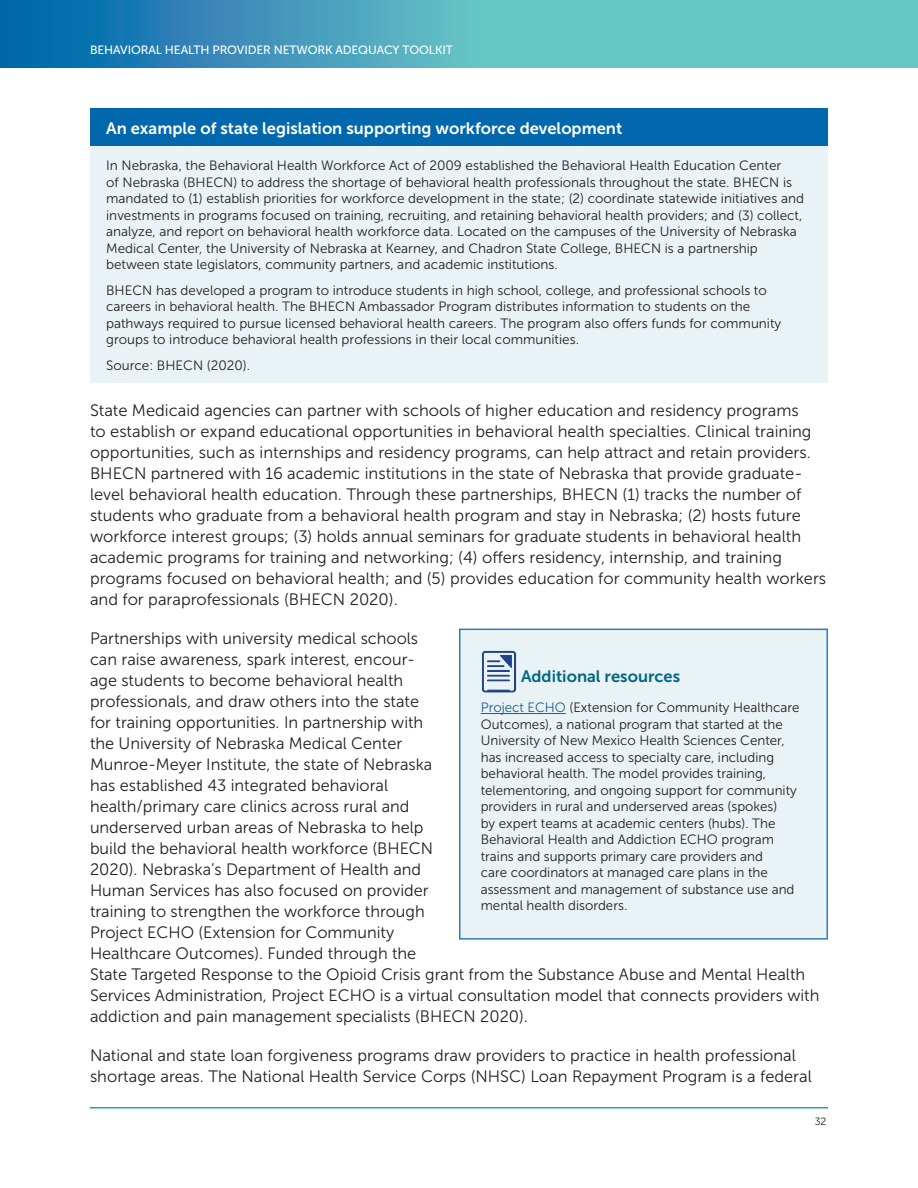
<style>
.page{position:relative;width:918px;height:1188px;background:#fff}
.page>*{position:absolute;margin:0;border:0;box-sizing:border-box;transform-origin:0 0}
.t1{font:16.5px/21px "Museo Sans 300";color:#231f20}
.t2{font:16.5px "Museo Sans 700";color:#fff}
.t3{font:16.5px "Museo Sans 700";color:#006882}
.t4{font:13.5px/16.5px "Museo Sans 300";color:#231f20}
.t5{font:12px "Museo Sans 500";letter-spacing:-.01em;color:#fff}
.t6{font:10.5px "Museo Sans 300";color:#231f20}
.s1{color:#175d9e}
</style>
<div class="page">
<svg style="left:0;top:0;width:918px;height:68px;background:#4caabe"></svg>
<hr style="left:90px;top:1107px;width:738px;height:1px;background:#22a0af">
<div style="left:90px;top:108px;width:738px;height:39px;background:#0168ae"></div>
<div style="left:90px;top:147px;width:738px;height:236px;background:#e9f2f4"></div>
<div style="left:460px;top:629px;width:367px;height:310px;background:#e9f2f4"></div>
<hr style="left:481px;top:713px;width:85px;height:1px;background:#175d9e">
<img style="left:482px;top:650px;width:35px;height:43px">
<div style="left:459px;top:629px;width:369px;height:311px;border:2px solid #2f7eb9"></div>
<p class="t5" style="left:90px;top:44px;width:364px">BEHAVIORAL HEALTH PROVIDER NETWORK ADEQUACY TOOLKIT</p>
<p class="t2" style="left:106px;top:119px;width:518px">An example of state legislation supporting workforce development</p>
<p class="t4" style="left:106px;top:157px;width:699px">In Nebraska, the Behavioral Health Workforce Act of 2009 established the Behavioral Health Education Center<br>of Nebraska (BHECN) to address the shortage of behavioral health professionals throughout the state. BHECN is mandated to (1) establish priorities for workforce development in the state; (2) coordinate statewide initiatives and investments in programs focused on training, recruiting, and retaining behavioral health providers; and (3) collect, analyze, and report on behavioral health workforce data. Located on the campuses of the University of Nebraska Medical Center, the University of Nebraska at Kearney, and Chadron State College, BHECN is a partnership between state legislators, community partners, and academic institutions.</p>
<p class="t4" style="left:106px;top:282px;width:677px">BHECN has developed a program to introduce students in high school, college, and professional schools to careers in behavioral health. The BHECN Ambassador Program distributes information to students on the pathways required to pursue licensed behavioral health careers. The program also offers funds for community groups to introduce behavioral health professions in their local communities.</p>
<p class="t4" style="left:106px;top:357px;width:145px">Source: BHECN (2020).</p>
<p class="t1" style="left:90px;top:400px;width:738px">State Medicaid agencies can partner with schools of higher education and residency programs<br>to establish or expand educational opportunities in behavioral health specialties. Clinical training opportunities, such as internships and residency programs, can help attract and retain providers.<br>BHECN partnered with 16 academic institutions in the state of Nebraska that provide graduate&shy;level behavioral health education. Through these partnerships, BHECN (1) tracks the number of students who graduate from a behavioral health program and stay in Nebraska; (2) hosts future workforce interest groups; (3) holds annual seminars for graduate students in behavioral health academic programs for training and networking; (4) offers residency, internship, and training programs focused on behavioral health; and (5) provides education for community health workers and for paraprofessionals (BHECN 2020).</p>
<p class="t1" style="left:90px;top:628px;width:731px">Partnerships with university medical schools<br>can raise awareness, spark interest, encour-<br>age students to become behavioral health<br>professionals, and draw others into the state<br>for training opportunities. In partnership with<br>the University of Nebraska Medical Center<br>Munroe-Meyer Institute, the state of Nebraska<br>has established 43 integrated behavioral<br>health/primary care clinics across rural and<br>underserved urban areas of Nebraska to help<br>build the behavioral health workforce (BHECN<br>2020). Nebraska’s Department of Health and<br>Human Services has also focused on provider<br>training to strengthen the workforce through<br>Project ECHO (Extension for Community<br>Healthcare Outcomes). Funded through the<br>State Targeted Response to the Opioid Crisis grant from the Substance Abuse and Mental Health Services Administration, Project ECHO is a virtual consultation model that connects providers with addiction and pain management specialists (BHECN 2020).</p>
<p class="t3" style="left:521px;top:667px;width:161px">Additional resources</p>
<p class="t4" style="left:481px;top:699px;width:320px"><span class="s1">Project ECHO</span> (Extension for Community Healthcare Outcomes), a national program that started at the University of New Mexico Health Sciences Center, has increased access to specialty care, including behavioral health. The model provides training, telementoring, and ongoing support for community providers in rural and underserved areas (spokes)<br>by expert teams at academic centers (hubs). The Behavioral Health and Addiction ECHO program trains and supports primary care providers and<br>care coordinators at managed care plans in the assessment and management of substance use and mental health disorders.</p>
<p class="t1" style="left:90px;top:1045px;width:723px">National and state loan forgiveness programs draw providers to practice in health professional shortage areas. The National Health Service Corps (NHSC) Loan Repayment Program is a federal</p>
<p class="t6" style="left:815px;top:1116px;width:13px">32</p>
</div>
